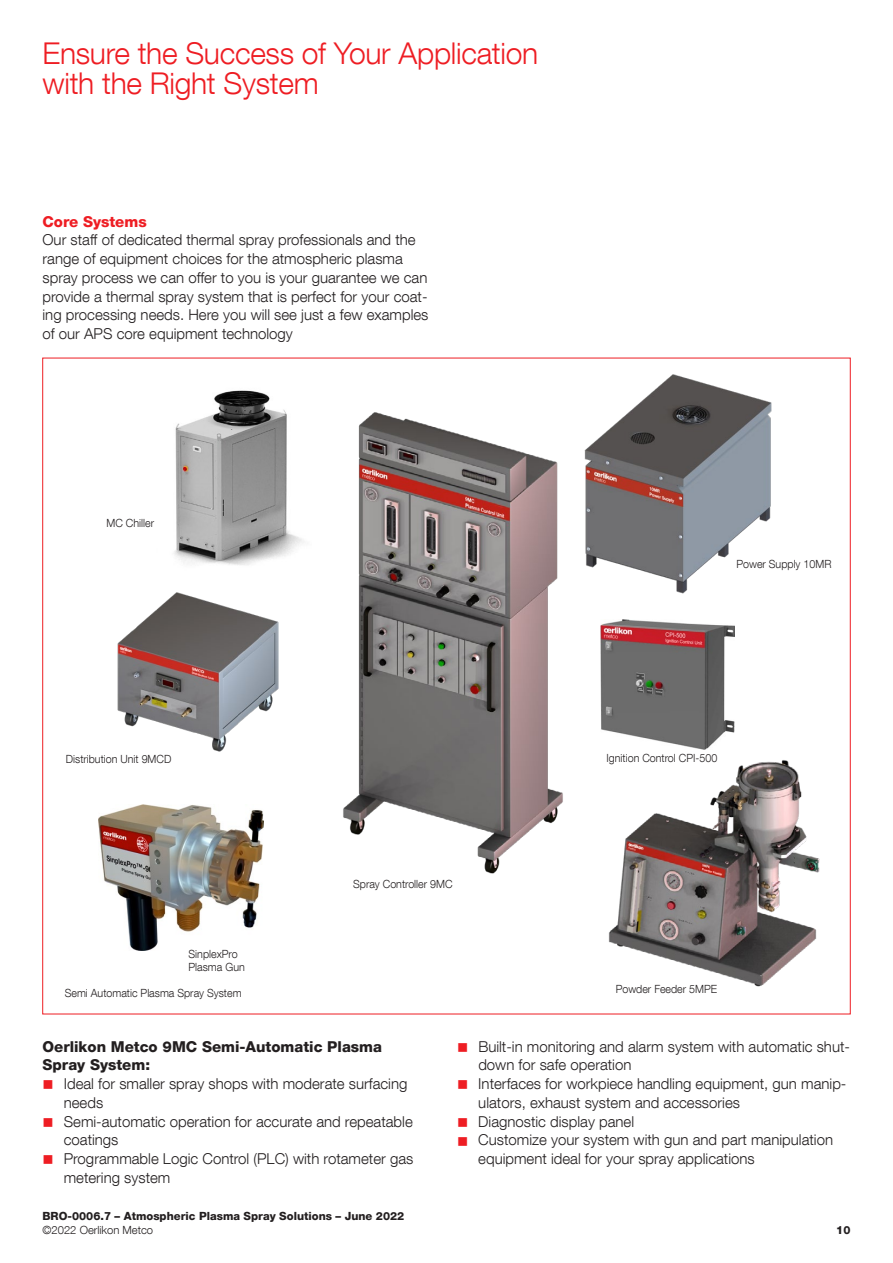
<style>
.page{position:relative;width:893px;height:1263px;background:#fff}
.page>*{position:absolute;margin:0;border:0;box-sizing:border-box;transform-origin:0 0}
.t1{font:300 30px/30px "Helvetica Neue LT Com";letter-spacing:-.01em;color:#ee1d23}
.t2{font:300 15px/18.8px "Helvetica Neue LT Com";color:#231f20}
.t3{font:800 15px/18.8px "Helvetica Neue LT Com";color:#231f20}
.t4{font:800 15px "Helvetica Neue LT Com";color:#ee1d23}
.t5{font:300 11.25px/13.2px "Helvetica Neue LT Com";color:#231f20;scale:.95 1}
.t6{font:800 11.25px "Helvetica Neue LT Com";color:#231f20}
.t7{font:300 11.25px "Helvetica Neue LT Com";color:#231f20}
.s1{color:#ee1d23}
</style>
<div class="page">
<img style="left:174px;top:390px;width:130px;height:175px">
<img style="left:584px;top:374px;width:188px;height:220px">
<img style="left:343px;top:412px;width:220px;height:462px">
<img style="left:608px;top:760px;width:212px;height:227px">
<img style="left:117px;top:592px;width:162px;height:160px">
<img style="left:98px;top:805px;width:165px;height:145px">
<img style="left:601px;top:620px;width:134px;height:129px">
<h1 class="t1" style="left:43px;top:38px;width:497px">Ensure the Success of Your Application with the Right System</h1>
<p class="t4" style="left:43px;top:212px;width:106px">Core Systems</p>
<p class="t2" style="left:43px;top:230px;width:387px">Our staff of dedicated thermal spray professionals and the range of equipment choices for the atmospheric plasma spray process we can offer to you is your guarantee we can provide a thermal spray system that is perfect for your coat&shy;ing processing needs. Here you will see just a few examples of our APS core equipment technology</p>
<p class="t5" style="left:107px;top:516px;width:52px">MC Chiller</p>
<p class="t5" style="left:66px;top:752px;width:113px">Distribution Unit 9MCD</p>
<p class="t5" style="left:189px;top:947px;width:61px">SinplexPro<br>Plasma Gun</p>
<p class="t5" style="left:65px;top:986px;width:188px">Semi Automatic Plasma Spray System</p>
<p class="t5" style="left:353px;top:878px;width:106px">Spray Controller 9MC</p>
<p class="t5" style="left:736px;top:557px;width:102px">Power Supply 10MR</p>
<p class="t5" style="left:607px;top:751px;width:118px">Ignition Control CPI-500</p>
<p class="t5" style="left:616px;top:982px;width:108px">Powder Feeder 5MPE</p>
<p class="t3" style="left:43px;top:1037px;width:341px">Oerlikon Metco 9MC Semi-Automatic Plasma<br>Spray System:</p>
<p class="t2" style="left:64px;top:1074px;width:345px;text-indent:-21px"><span class="s1">■</span> Ideal for smaller spray shops with moderate surfacing needs</p>
<p class="t2" style="left:64px;top:1112px;width:351px;text-indent:-21px"><span class="s1">■</span> Semi-automatic operation for accurate and repeatable coatings</p>
<p class="t2" style="left:64px;top:1149px;width:351px;text-indent:-21px"><span class="s1">■</span> Programmable Logic Control (PLC) with rotameter gas metering system</p>
<p class="t2" style="left:478px;top:1037px;width:373px;text-indent:-21px"><span class="s1">■</span> Built-in monitoring and alarm system with automatic shut&shy;down for safe operation</p>
<p class="t2" style="left:478px;top:1074px;width:370px;text-indent:-21px"><span class="s1">■</span> Interfaces for workpiece handling equipment, gun manip&shy;ulators, exhaust system and accessories</p>
<p class="t2" style="left:457px;top:1112px;width:179px"><span class="s1">■</span> Diagnostic display panel</p>
<p class="t2" style="left:478px;top:1130px;width:356px;text-indent:-21px"><span class="s1">■</span> Customize your system with gun and part manipulation equipment ideal for your spray applications</p>
<p class="t6" style="left:43px;top:1209px;width:363px">BRO-0006.7 – Atmospheric Plasma Spray Solutions – June 2022</p>
<p class="t7" style="left:43px;top:1223px;width:112px">©2022 Oerlikon Metco</p>
<p class="t6" style="left:836px;top:1223px;width:16px">10</p>
</div>
